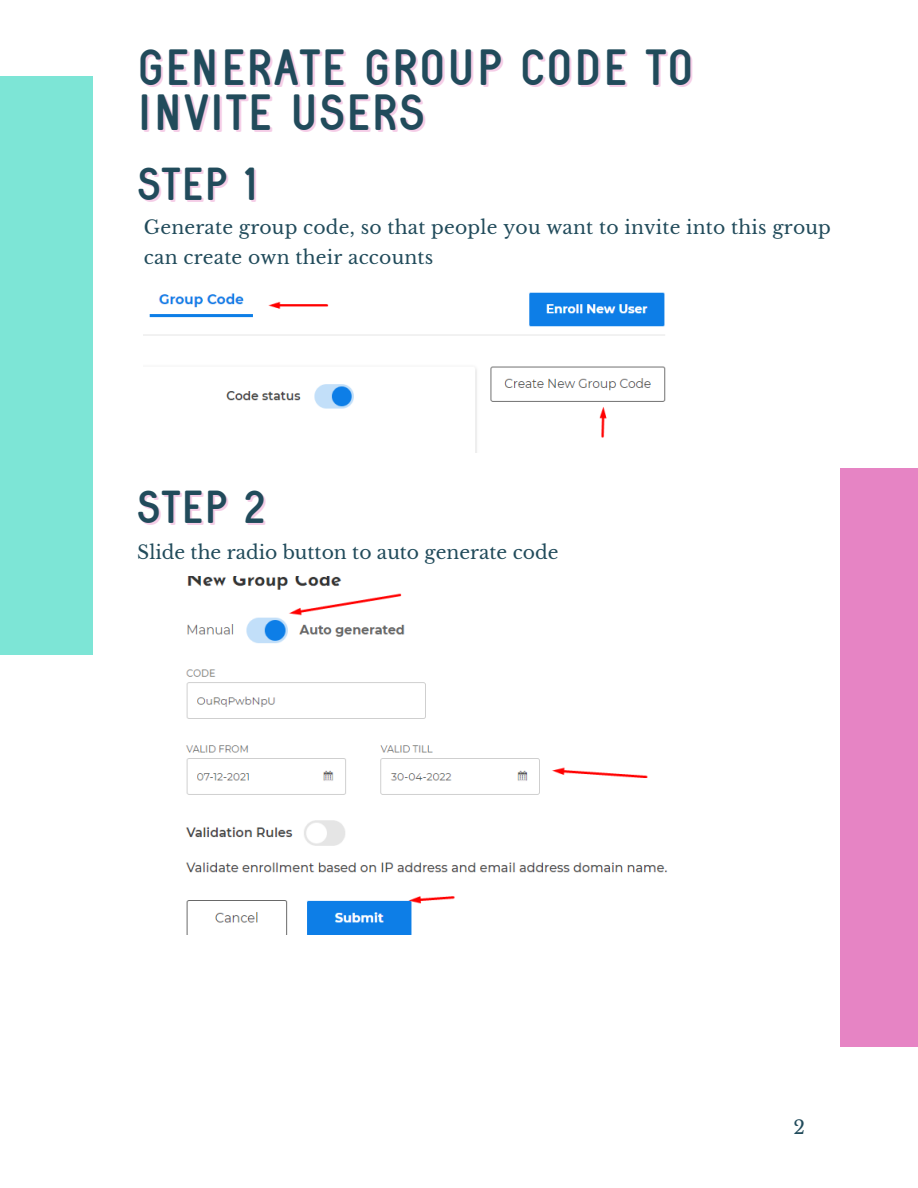
<style>
.page{position:relative;width:918px;height:1188px;background:#fff}
.page>*{position:absolute;margin:0;border:0;box-sizing:border-box;transform-origin:0 0}
.t1{font:49.5px/45px "Herlyna Sans Serif";color:#214b5b}
.t2{font:45px "Herlyna Sans Serif";color:#214b5b}
.t3{font:18.75px/30.3px "Libre Baskerville";letter-spacing:.01em;color:#214b5b}
</style>
<div class="page">
<div style="left:0;top:76px;width:92px;height:579px;background:#7de5d6"></div>
<div style="left:840px;top:468px;width:78px;height:578px;background:#e684c4"></div>
<img style="left:144px;top:292px;width:522px;height:161px">
<img style="left:186px;top:576px;width:482px;height:359px">
<p class="t1" style="left:137px;top:45px;width:559px">GENERATE GROUP CODE TO<br>INVITE USERS</p>
<p class="t2" style="left:137px;top:159px;width:122px">STEP 1</p>
<p class="t3" style="left:144px;top:212px;width:689px">Generate group code, so that people you want to invite into this group can create own their accounts</p>
<p class="t2" style="left:137px;top:482px;width:130px">STEP 2</p>
<p class="t3" style="left:137px;top:537px;width:423px">Slide the radio button to auto generate code</p>
<p class="t3" style="left:794px;top:1112px;width:13px">2</p>
</div>
